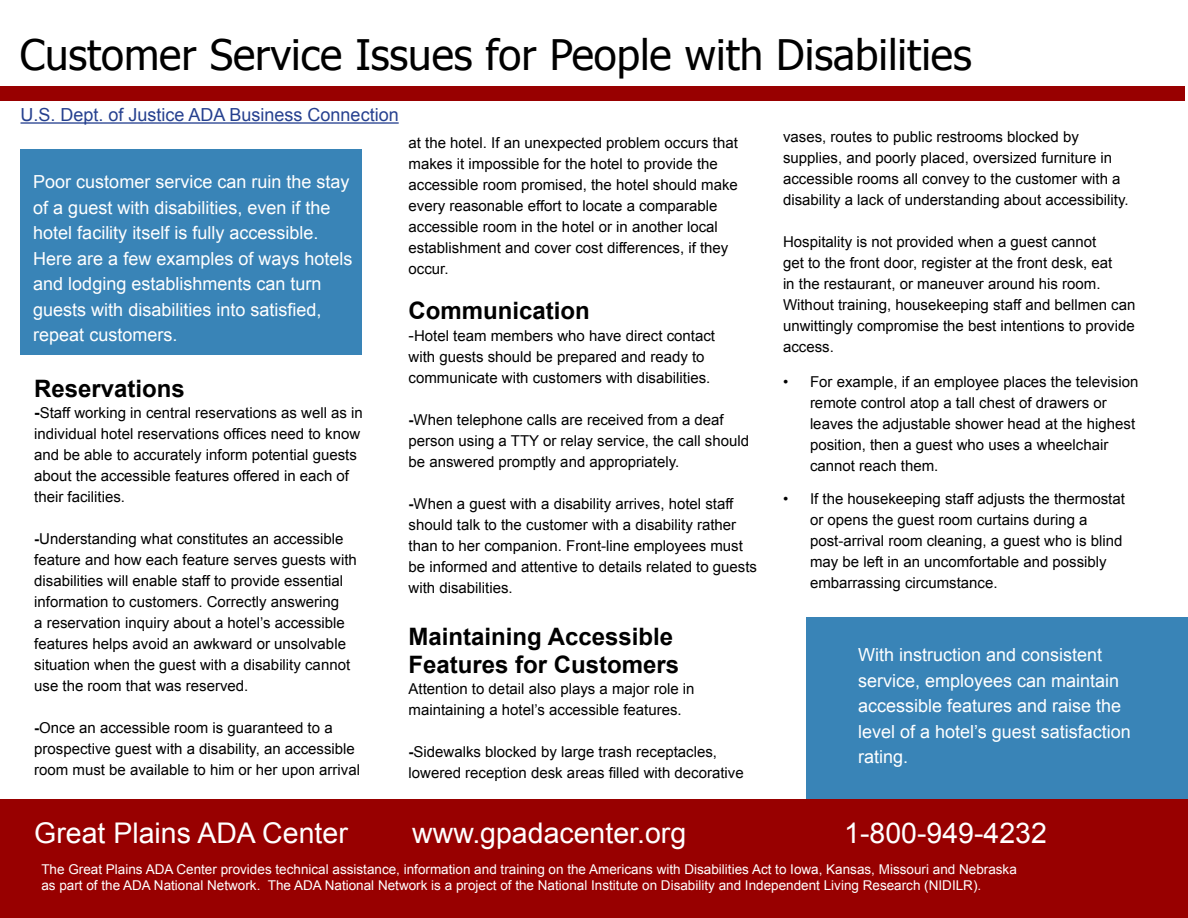
<style>
.page{position:relative;width:1188px;height:918px;background:#fff}
.page>*{position:absolute;margin:0;border:0;box-sizing:border-box;transform-origin:0 0}
.t1{font:42px "Tahoma";color:#000}
.t2{font:28.5px "Arial";color:#fff}
.t3{font:700 24px/28.8px "Arial";color:#000}
.t4{font:18px/25.5px "Arial";color:#fff}
.t5{font:18px "Arial";color:#25408f}
.t6{font:15px/21px "Arial";color:#000}
.t7{font:13.5px/16.2px "Arial";color:#fff}
.s1{font-weight:700;font-size:16.5px}
.s2{font-weight:700}
.s3{font-size:16.5px}
</style>
<div class="page">
<div style="left:806px;top:617px;width:382px;height:182px;background:#3984b7"></div>
<div style="left:0;top:799px;width:1188px;height:119px;background:#980000"></div>
<div style="left:0;top:86px;width:1184px;height:15px;background:#980000"></div>
<div style="left:20px;top:149px;width:342px;height:206px;background:#3984b7"></div>
<hr style="left:21px;top:122px;width:378px;height:2px;background:#25408f">
<h1 class="t1" style="left:20px;top:26px;width:953px">Customer Service Issues for People with Disabilities</h1>
<p class="t5" style="left:21px;top:103px;width:380px">U.S. Dept. of Justice ADA Business Connection</p>
<p class="t4" style="left:33px;top:169px;width:321px">Poor customer service can ruin the stay of a guest with disabilities, even if the hotel facility itself is fully accessible.<br>Here are a few examples of ways hotels and lodging establishments can turn guests with disabilities into satisfied, repeat customers.</p>
<h3 class="t3" style="left:34px;top:375px;width:152px">Reservations</h3>
<p class="t6" style="left:34px;top:403px;width:330px"><span class="s1">-</span>Staff working in central reservations as well as in individual hotel reservations offices need to know and be able to accurately inform potential guests about the accessible features offered in each of their facilities.</p>
<p class="t6" style="left:34px;top:529px;width:324px"><span class="s2">-</span>Understanding what constitutes an accessible feature and how each feature serves guests with disabilities will enable staff to provide essential information to customers. Correctly answering<br>a reservation inquiry about a hotel’s accessible features helps avoid an awkward or unsolvable situation when the guest with a disability cannot use the room that was reserved.</p>
<p class="t6" style="left:34px;top:718px;width:327px"><span class="s2">-</span>Once an accessible room is guaranteed to a prospective guest with a disability, an accessible room must be available to him or her upon arrival</p>
<p class="t6" style="left:409px;top:132px;width:331px">at the hotel. If an unexpected problem occurs that makes it impossible for the hotel to provide the accessible room promised, the hotel should make every reasonable effort to locate a comparable accessible room in the hotel or in another local establishment and cover cost differences, if they occur.</p>
<h3 class="t3" style="left:409px;top:297px;width:183px">Communication</h3>
<p class="t6" style="left:409px;top:326px;width:308px"><span class="s3">-</span>Hotel team members who have direct contact with guests should be prepared and ready to communicate with customers with disabilities.</p>
<p class="t6" style="left:409px;top:410px;width:342px"><span class="s2">-</span>When telephone calls are received from a deaf person using a TTY or relay service, the call should be answered promptly and appropriately.</p>
<p class="t6" style="left:409px;top:494px;width:350px"><span class="s2">-</span>When a guest with a disability arrives, hotel staff should talk to the customer with a disability rather than to her companion. Front-line employees must be informed and attentive to details related to guests with disabilities.</p>
<h3 class="t3" style="left:409px;top:622px;width:272px">Maintaining Accessible<br>Features for Customers</h3>
<p class="t6" style="left:409px;top:679px;width:287px">Attention to detail also plays a major role in maintaining a hotel’s accessible features.</p>
<p class="t6" style="left:409px;top:742px;width:337px"><span class="s2">-</span>Sidewalks blocked by large trash receptacles, lowered reception desk areas filled with decorative</p>
<p class="t6" style="left:783px;top:127px;width:347px">vases, routes to public restrooms blocked by supplies, and poorly placed, oversized furniture in accessible rooms all convey to the customer with a disability a lack of understanding about accessibility.</p>
<p class="t6" style="left:783px;top:232px;width:354px">Hospitality is not provided when a guest cannot<br>get to the front door, register at the front desk, eat<br>in the restaurant, or maneuver around his room.<br>Without training, housekeeping staff and bellmen can unwittingly compromise the best intentions to provide access.</p>
<p class="t6" style="left:810px;top:371px;width:330px;text-indent:-27px">• For example, if an employee places the television remote control atop a tall chest of drawers or leaves the adjustable shower head at the highest position, then a guest who uses a wheelchair cannot reach them.</p>
<p class="t6" style="left:810px;top:488px;width:316px;text-indent:-27px">• If the housekeeping staff adjusts the thermostat or opens the guest room curtains during a post-arrival room cleaning, a guest who is blind may be left in an uncomfortable and possibly embarrassing circumstance.</p>
<p class="t4" style="left:858px;top:642px;width:274px">With instruction and consistent service, employees can maintain accessible features and raise the level of a hotel’s guest satisfaction rating.</p>
<h2 class="t2" style="left:34px;top:815px;width:315px">Great Plains ADA Center</h2>
<h2 class="t2" style="left:412px;top:815px;width:276px">www.gpadacenter.org</h2>
<h2 class="t2" style="left:844px;top:815px;width:204px">1-800-949-4232</h2>
<p class="t7" style="left:41px;top:861px;width:977px">The Great Plains ADA Center provides technical assistance, information and training on the Americans with Disabilities Act to Iowa, Kansas, Missouri and Nebraska as part of the ADA National Network. The ADA National Network is a project of the National Institute on Disability and Independent Living Research (NIDILR).</p>
</div>
